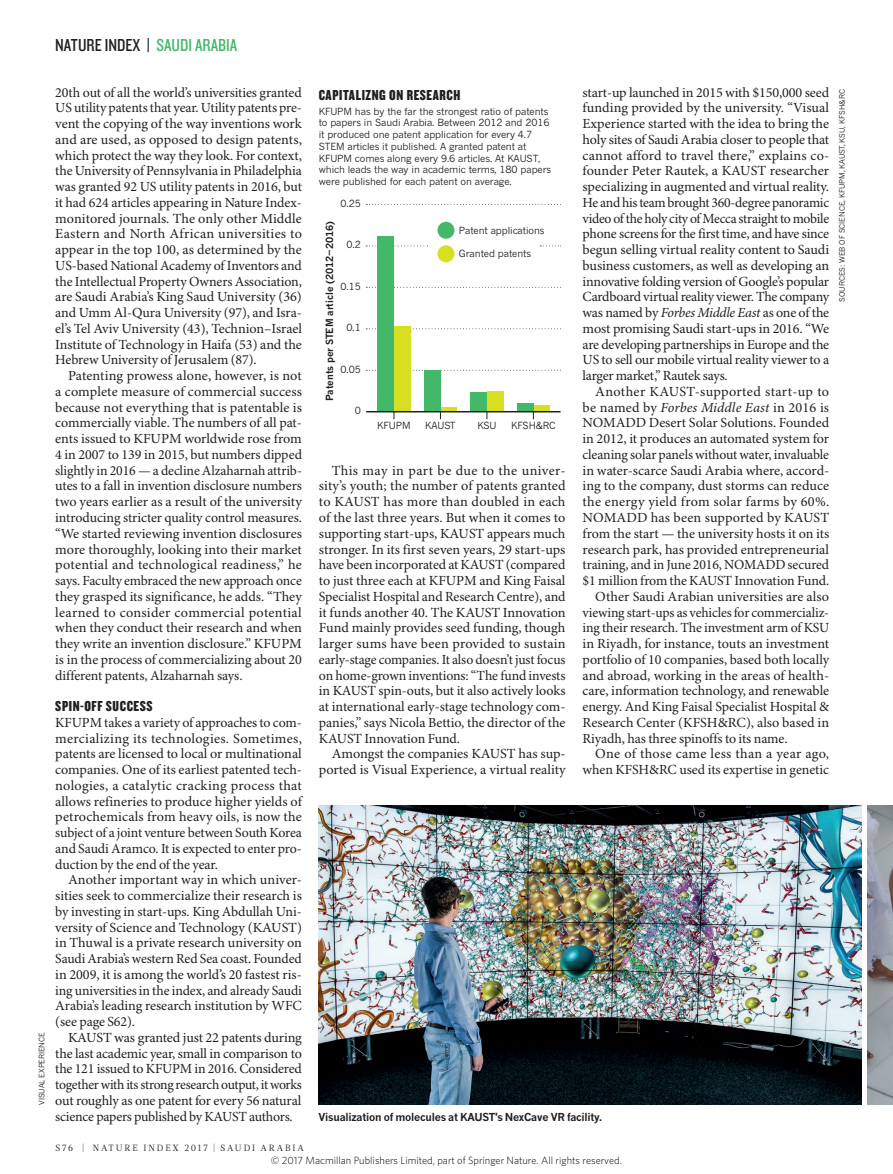
<style>
.page{position:relative;width:893px;height:1174px;background:#fff}
.page>*{position:absolute;margin:0;border:0;box-sizing:border-box;transform-origin:0 0}
.t1{font:18px "Knockout 29 Junior Ltweight";color:#231f20}
.CROSSHEAD{font:15px "Knockout 69 Full Liteweight";letter-spacing:.04em;color:#231f20}
.BODY_INDENT{font:13.95px/15.8px "Minion Pro";letter-spacing:-.005em;color:#231f20;text-align:justify}
.BODY_1ST_PARA{font:13.95px/15.8px "Minion Pro";letter-spacing:-.005em;color:#231f20;text-align:justify}
.PIC_CAPTION{font:700 10.8px "News Gothic MTOT";letter-spacing:-.02em;color:#231f20}
.t2{font:300 10.5px "Whitney";color:#000}
.t3{font:9.75px/11.7px "News Gothic MTOT";letter-spacing:-.01em;color:#231f20}
.t4{font:700 9.75px "News Gothic MTOT";letter-spacing:-.005em;color:#231f20}
.t5{font:9px "Glosa Math";letter-spacing:.215em;color:#231f20}
.PIC_CREDIT{font:7.5px "News Gothic MTOT";color:#231f20}
.s1{color:#44b869}
.s2{font-style:italic}
</style>
<div class="page">
<img style="left:319px;top:805px;width:542px;height:300px">
<img style="left:868px;top:805px;width:25px;height:300px">
<svg style="left:366px;top:370px;width:195px;height:1px"></svg>
<svg style="left:366px;top:328px;width:195px;height:1px"></svg>
<svg style="left:366px;top:287px;width:195px;height:1px"></svg>
<svg style="left:366px;top:245px;width:62px;height:1px"></svg>
<svg style="left:366px;top:204px;width:195px;height:1px"></svg>
<div style="left:437px;top:222px;width:17px;height:17px;background:#44b869;border-radius:50%"></div>
<div style="left:437px;top:245px;width:17px;height:17px;background:#d6df21;border-radius:50%"></div>
<div style="left:394px;top:326px;width:17px;height:86px;background:#d6df21"></div>
<div style="left:440px;top:407px;width:17px;height:5px;background:#d6df21"></div>
<div style="left:487px;top:391px;width:17px;height:21px;background:#d6df21"></div>
<div style="left:533px;top:405px;width:17px;height:7px;background:#d6df21"></div>
<div style="left:377px;top:236px;width:17px;height:176px;background:#44b869"></div>
<div style="left:424px;top:370px;width:16px;height:42px;background:#44b869"></div>
<div style="left:470px;top:392px;width:17px;height:20px;background:#44b869"></div>
<div style="left:517px;top:403px;width:16px;height:9px;background:#44b869"></div>
<hr style="left:366px;top:411px;width:195px;height:1px;background:#231f20">
<p class="t1" style="left:55px;top:34px;width:184px">NATURE INDEX | <span class="s1">SAUDI ARABIA</span></p>
<p class="PIC_CREDIT" style="left:37px;top:1105px;width:74px;rotate:-90deg">VISUAL EXPERIENCE</p>
<p class="BODY_INDENT" style="left:55px;top:85px;width:248px">20th out of all the world’s universities granted US utility patents that year. Utility patents pre&shy;vent the copying of the way inventions work and are used, as opposed to design patents, which protect the way they look. For context, the University of Pennsylvania in Philadelphia was granted 92 US utility patents in 2016, but it had 624 articles appearing in Nature Index&shy;monitored journals. The only other Middle Eastern and North African universities to appear in the top 100, as determined by the US-based National Academy of Inventors and the Intellectual Property Owners Association, are Saudi Arabia’s King Saud University (36) and Umm Al-Qura University (97), and Isra&shy;el’s Tel Aviv University (43), Technion–Israel Institute of Technology in Haifa (53) and the Hebrew University of Jerusalem (87).</p>
<p class="BODY_INDENT" style="left:55px;top:368px;width:248px;text-indent:13px">Patenting prowess alone, however, is not a complete measure of commercial success because not everything that is patentable is commercially viable. The numbers of all pat&shy;ents issued to KFUPM worldwide rose from 4 in 2007 to 139 in 2015, but numbers dipped slightly in 2016 — a decline Alzaharnah attrib&shy;utes to a fall in invention disclosure numbers two years earlier as a result of the university introducing stricter quality control measures. “We started reviewing invention disclosures more thoroughly, looking into their market potential and technological readiness,” he says. Faculty embraced the new approach once they grasped its significance, he adds. “They learned to consider commercial potential when they conduct their research and when they write an invention disclosure.” KFUPM is in the process of commercializing about 20 different patents, Alzaharnah says.</p>
<p class="CROSSHEAD" style="left:55px;top:696px;width:99px">SPIN-OFF SUCCESS</p>
<p class="BODY_1ST_PARA" style="left:55px;top:715px;width:248px">KFUPM takes a variety of approaches to com&shy;mercializing its technologies. Sometimes, patents are licensed to local or multinational companies. One of its earliest patented tech&shy;nologies, a catalytic cracking process that allows refineries to produce higher yields of petrochemicals from heavy oils, is now the subject of a joint venture between South Korea and Saudi Aramco. It is expected to enter pro&shy;duction by the end of the year.</p>
<p class="BODY_INDENT" style="left:55px;top:872px;width:248px;text-indent:13px">Another important way in which univer&shy;sities seek to commercialize their research is by investing in start-ups. King Abdullah Uni&shy;versity of Science and Technology (KAUST) in Thuwal is a private research university on Saudi Arabia’s western Red Sea coast. Founded in 2009, it is among the world’s 20 fastest ris&shy;ing universities in the index, and already Saudi Arabia’s leading research institution by WFC (see page S62).</p>
<p class="BODY_INDENT" style="left:55px;top:1030px;width:248px;text-indent:13px">KAUST was granted just 22 patents during the last academic year, small in comparison to the 121 issued to KFUPM in 2016. Considered together with its strong research output, it works out roughly as one patent for every 56 natural science papers published by KAUST authors.</p>
<p class="CROSSHEAD" style="left:319px;top:86px;width:143px">CAPITALIZNG ON RESEARCH</p>
<p class="t3" style="left:319px;top:105px;width:234px">KFUPM has by the far the strongest ratio of patents to papers in Saudi Arabia. Between 2012 and 2016 it produced one patent application for every 4.7<br>STEM articles it published. A granted patent at KFUPM comes along every 9.6 articles. At KAUST, which leads the way in academic terms, 180 papers were published for each patent on average.</p>
<p class="t4" style="left:324px;top:401px;width:182px;rotate:-90deg">Patents per STEM article (2012−2016)</p>
<p class="t3" style="left:377px;top:420px;width:35px">KFUPM</p>
<p class="t3" style="left:425px;top:420px;width:32px">KAUST</p>
<p class="t3" style="left:477px;top:420px;width:21px">KSU</p>
<p class="t3" style="left:511px;top:420px;width:46px">KFSH&amp;RC</p>
<p class="t3" style="left:341px;top:197px;width:22px">0.25</p>
<p class="t3" style="left:459px;top:224px;width:87px">Patent applications</p>
<p class="t3" style="left:459px;top:248px;width:74px">Granted patents</p>
<p class="t3" style="left:347px;top:239px;width:16px">0.2</p>
<p class="t3" style="left:341px;top:280px;width:22px">0.15</p>
<p class="t3" style="left:347px;top:322px;width:16px">0.1</p>
<p class="t3" style="left:341px;top:363px;width:22px">0.05</p>
<p class="t3" style="left:355px;top:405px;width:8px">0</p>
<p class="BODY_INDENT" style="left:319px;top:463px;width:248px;text-indent:13px">This may in part be due to the univer&shy;sity’s youth; the number of patents granted to KAUST has more than doubled in each of the last three years. But when it comes to supporting start-ups, KAUST appears much stronger. In its first seven years, 29 start-ups have been incorporated at KAUST (compared to just three each at KFUPM and King Faisal Specialist Hospital and Research Centre), and it funds another 40. The KAUST Innovation Fund mainly provides seed funding, though larger sums have been provided to sustain early-stage companies. It also doesn’t just focus on home-grown inventions: “The fund invests in KAUST spin-outs, but it also actively looks at international early-stage technology com&shy;panies,” says Nicola Bettio, the director of the KAUST Innovation Fund.</p>
<p class="BODY_INDENT" style="left:319px;top:746px;width:248px;text-align:right">Amongst the companies KAUST has sup&shy;ported is Visual Experience, a virtual reality</p>
<p class="BODY_INDENT" style="left:583px;top:85px;width:248px">start-up launched in 2015 with $150,000 seed funding provided by the university. “Visual Experience started with the idea to bring the holy sites of Saudi Arabia closer to people that cannot afford to travel there,” explains co&shy;founder Peter Rautek, a KAUST researcher specializing in augmented and virtual reality.<br>He and his team brought 360-degree panoramic video of the holy city of Mecca straight to mobile phone screens for the first time, and have since begun selling virtual reality content to Saudi business customers, as well as developing an innovative folding version of Google’s popular Cardboard virtual reality viewer. The company was named by <span class="s2">Forbes Middle East</span> as one of the most promising Saudi start-ups in 2016. “We are developing partnerships in Europe and the US to sell our mobile virtual reality viewer to a larger market,” Rautek says.</p>
<p class="BODY_INDENT" style="left:583px;top:384px;width:248px;text-indent:13px">Another KAUST-supported start-up to be named by <span class="s2">Forbes Middle East</span> in 2016 is NOMADD Desert Solar Solutions. Founded in 2012, it produces an automated system for cleaning solar panels without water, invaluable in water-scarce Saudi Arabia where, accord&shy;ing to the company, dust storms can reduce the energy yield from solar farms by 60%.<br>NOMADD has been supported by KAUST from the start — the university hosts it on its research park, has provided entrepreneurial training, and in June 2016, NOMADD secured $1 million from the KAUST Innovation Fund.</p>
<p class="BODY_INDENT" style="left:583px;top:589px;width:248px;text-indent:13px">Other Saudi Arabian universities are also viewing start-ups as vehicles for commercializ&shy;ing their research. The investment arm of KSU in Riyadh, for instance, touts an investment portfolio of 10 companies, based both locally and abroad, working in the areas of health&shy;care, information technology, and renewable energy. And King Faisal Specialist Hospital &amp; Research Center (KFSH&amp;RC), also based in Riyadh, has three spinoffs to its name.</p>
<p class="BODY_INDENT" style="left:583px;top:746px;width:248px;text-align:right">One of those came less than a year ago, when KFSH&amp;RC used its expertise in genetic</p>
<p class="PIC_CAPTION" style="left:318px;top:1110px;width:285px">Visualization of molecules at KAUST's NexCave VR facility.</p>
<p class="t5" style="left:55px;top:1141px;width:250px">S76 | NATURE INDEX 2017 | SAUDI ARABIA</p>
<p class="t2" style="left:271px;top:1153px;width:352px">© 2017 Macmillan Publishers Limited, part of Springer Nature. All rights reserved.</p>
<p class="PIC_CREDIT" style="left:838px;top:302px;width:214px;rotate:-90deg">SOURCES: WEB OF SCIENCE, KFUPM, KAUST, KSU, KFSH&amp;RC</p>
</div>
